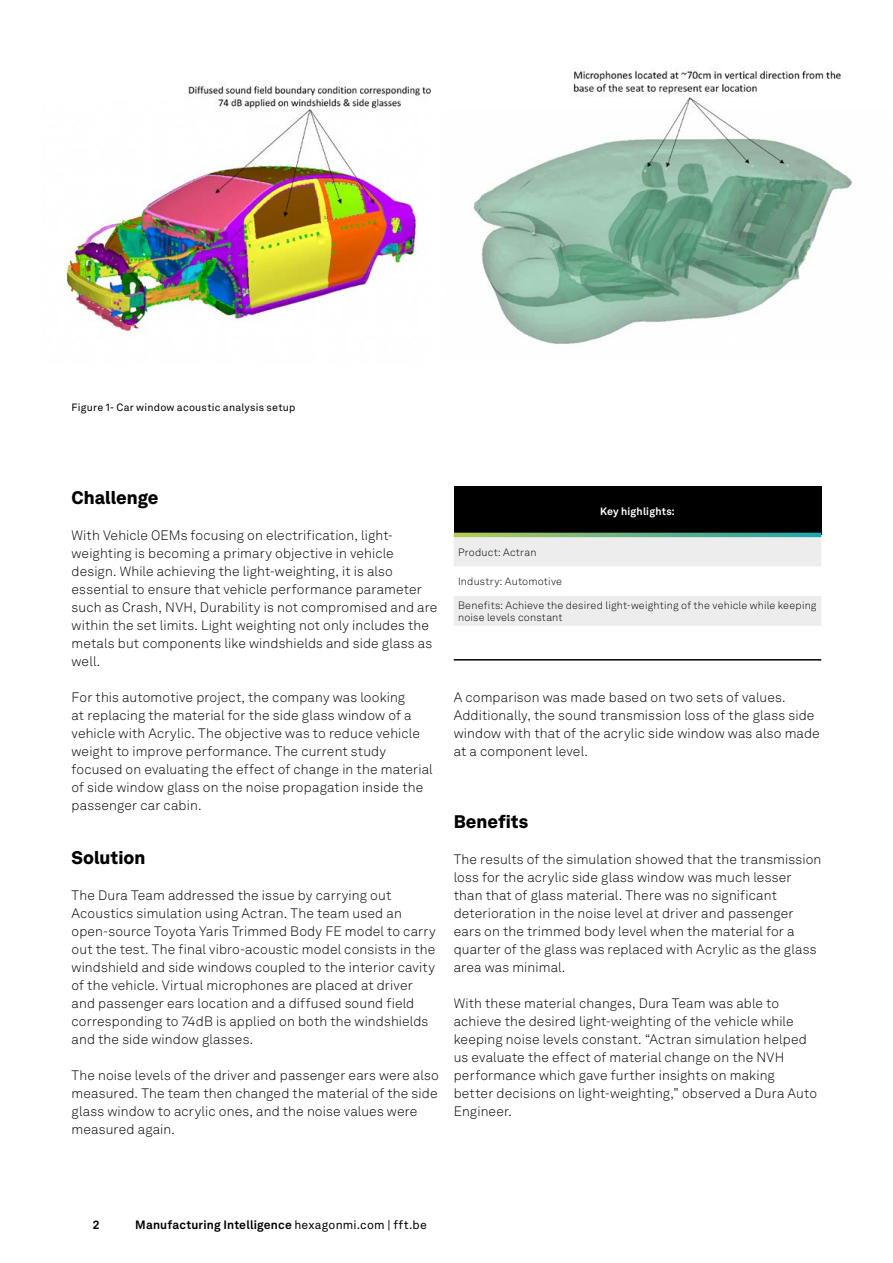
<style>
.page{position:relative;width:893px;height:1263px;background:#fff}
.page>*{position:absolute;margin:0;border:0;box-sizing:border-box;transform-origin:0 0}
.t1{font:900 18px "Hexagon Akkurat";color:#000}
.t2{font:300 13.5px/18px "Hexagon Akkurat";letter-spacing:.01em;color:#000}
.t3{font:700 12px "Hexagon Akkurat";letter-spacing:.015em;color:#000}
.t4{font:300 10.5px/12px "Hexagon Akkurat";letter-spacing:.02em;color:#000}
.t5{font:10.5px "Hexagon Akkurat";letter-spacing:.02em;color:#000}
.t6{font:700 10.5px "Hexagon Akkurat";letter-spacing:.02em;color:#fff}
.s1{font-weight:400}
</style>
<div class="page">
<img style="left:473px;top:69px;width:380px;height:275px">
<img style="left:64px;top:81px;width:367px;height:253px">
<div style="left:454px;top:487px;width:367px;height:48px;background:#000"></div>
<svg style="left:454px;top:537px;width:367px;height:89px"></svg>
<svg style="left:454px;top:533px;width:367px;height:4px"></svg>
<hr style="left:454px;top:659px;width:367px;height:1px;background:#000">
<p class="t5" style="left:72px;top:400px;width:225px">Figure 1- Car window acoustic analysis setup</p>
<h1 class="t1" style="left:72px;top:483px;width:89px">Challenge</h1>
<p class="t2" style="left:72px;top:525px;width:367px">With Vehicle OEMs focusing on electrification, light&shy;weighting is becoming a primary objective in vehicle design. While achieving the light-weighting, it is also essential to ensure that vehicle performance parameter such as Crash, NVH, Durability is not compromised and are within the set limits. Light weighting not only includes the metals but components like windshields and side glass as well.</p>
<p class="t2" style="left:72px;top:687px;width:363px">For this automotive project, the company was looking<br>at replacing the material for the side glass window of a vehicle with Acrylic. The objective was to reduce vehicle weight to improve performance. The current study focused on evaluating the effect of change in the material of side window glass on the noise propagation inside the passenger car cabin.</p>
<h1 class="t1" style="left:72px;top:843px;width:75px">Solution</h1>
<p class="t2" style="left:72px;top:885px;width:366px">The Dura Team addressed the issue by carrying out Acoustics simulation using Actran. The team used an open-source Toyota Yaris Trimmed Body FE model to carry out the test. The final vibro-acoustic model consists in the windshield and side windows coupled to the interior cavity of the vehicle. Virtual microphones are placed at driver and passenger ears location and a diffused sound field corresponding to 74dB is applied on both the windshields and the side window glasses.</p>
<p class="t2" style="left:72px;top:1065px;width:369px">The noise levels of the driver and passenger ears were also measured. The team then changed the material of the side glass window to acrylic ones, and the noise values were measured again.</p>
<p class="t6" style="left:600px;top:503px;width:76px">Key highlights:</p>
<p class="t4" style="left:458px;top:546px;width:80px">Product: Actran</p>
<p class="t4" style="left:458px;top:575px;width:105px">Industry: Automotive</p>
<p class="t4" style="left:458px;top:599px;width:360px">Benefits: Achieve the desired light-weighting of the vehicle while keeping noise levels constant</p>
<p class="t2" style="left:454px;top:687px;width:368px">A comparison was made based on two sets of values.<br>Additionally, the sound transmission loss of the glass side window with that of the acrylic side window was also made at a component level.</p>
<h1 class="t1" style="left:454px;top:807px;width:76px">Benefits</h1>
<p class="t2" style="left:454px;top:849px;width:369px">The results of the simulation showed that the transmission loss for the acrylic side glass window was much lesser than that of glass material. There was no significant deterioration in the noise level at driver and passenger ears on the trimmed body level when the material for a quarter of the glass was replaced with Acrylic as the glass area was minimal.</p>
<p class="t2" style="left:454px;top:993px;width:365px">With these material changes, Dura Team was able to achieve the desired light-weighting of the vehicle while keeping noise levels constant. “Actran simulation helped us evaluate the effect of material change on the NVH performance which gave further insights on making better decisions on light-weighting,” observed a Dura Auto Engineer.</p>
<p class="t3" style="left:93px;top:1215px;width:8px">2</p>
<p class="t3" style="left:135px;top:1215px;width:293px">Manufacturing Intelligence <span class="s1">hexagonmi.com | fft.be</span></p>
</div>
